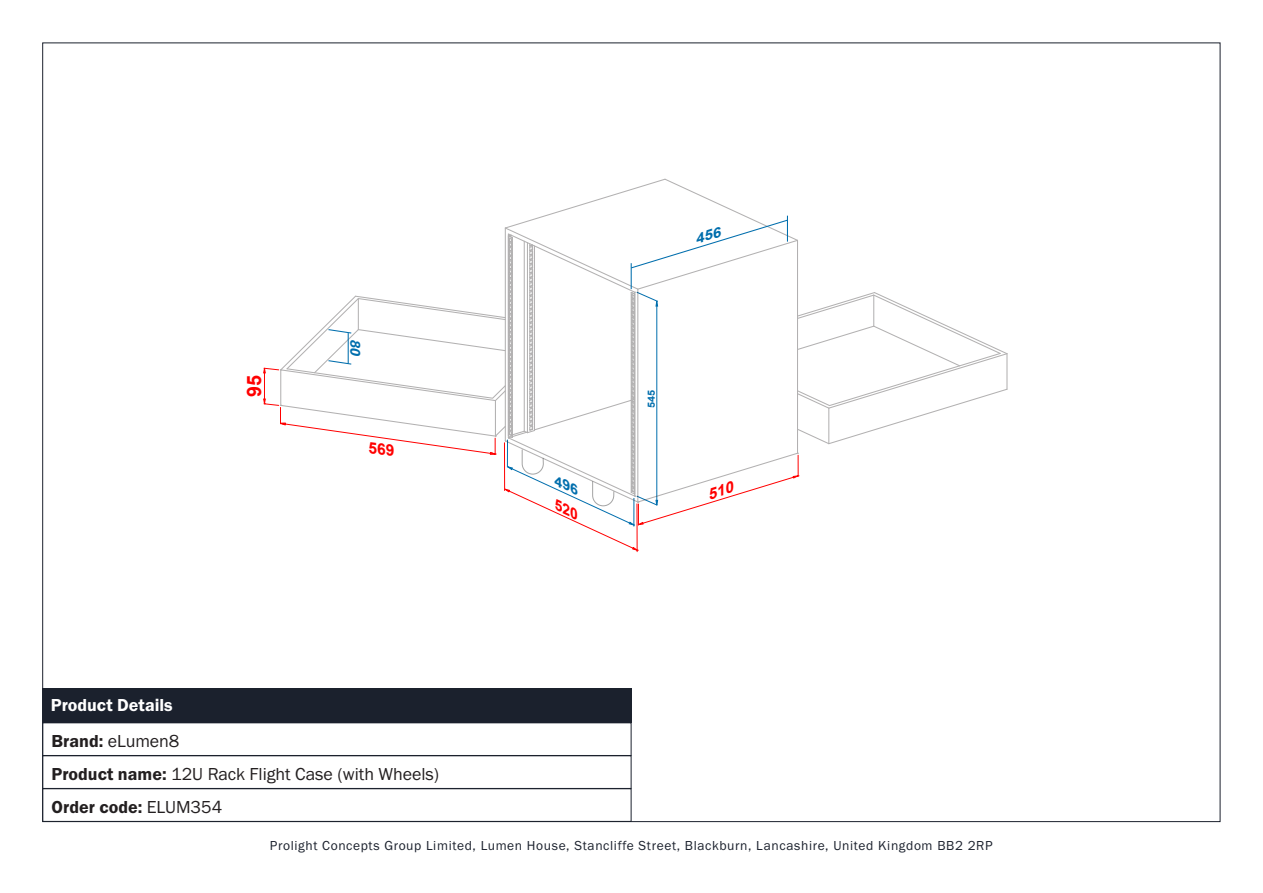
<style>
.page{position:relative;width:1263px;height:893px;background:#fff}
.page>*{position:absolute;margin:0;border:0;box-sizing:border-box;transform-origin:0 0}
.t1{font:700 19.95px "Arial";color:#f00}
.t2{font:18px "Franklin Gothic FS";color:#231f20}
.t3{font:600 18px "Franklin Gothic FS";color:#231f20}
.t4{font:600 18px "Franklin Gothic FS";color:#fff}
.t5{font:italic 700 13.8px "Arial";color:#006ead;scale:1.1 1}
.t6{font:13.5px "Franklin Gothic FS";letter-spacing:.05em;color:#1b212d}
.t7{font:700 9.9px "Arial";color:#006ead;scale:1.1 1}
.s1{font-weight:600}
.s2{font-weight:400}
</style>
<div class="page">
<div style="left:42px;top:688px;width:589px;height:34px;background:#1b212d"></div>
<div style="left:42px;top:722px;width:589px;height:34px;border:1px solid #1b212d"></div>
<div style="left:42px;top:755px;width:589px;height:34px;border:1px solid #1b212d"></div>
<div style="left:42px;top:788px;width:589px;height:34px;border:1px solid #1b212d"></div>
<svg style="left:263px;top:179px;width:744px;height:373px"></svg>
<p class="t1" style="left:241px;top:397px;width:23px;rotate:-90deg">95</p>
<p class="t5" style="left:364px;top:339px;width:21px;rotate:90deg">80</p>
<p class="t7" style="left:645px;top:408px;width:18px;rotate:-90deg">545</p>
<p class="t4" style="left:51px;top:695px;width:123px">Product Details</p>
<p class="t2" style="left:52px;top:731px;width:129px"><span class="s1">Brand:</span> eLumen8</p>
<p class="t2" style="left:52px;top:764px;width:389px"><span class="s1">Product name:</span> 12U Rack Flight Case (with Wheels)</p>
<p class="t3" style="left:52px;top:796px;width:172px">Order code: <span class="s2">ELUM354</span></p>
<p class="t6" style="left:270px;top:838px;width:724px">Prolight Concepts Group Limited, Lumen House, Stancliffe Street, Blackburn, Lancashire, United Kingdom BB2 2RP</p>
</div>
